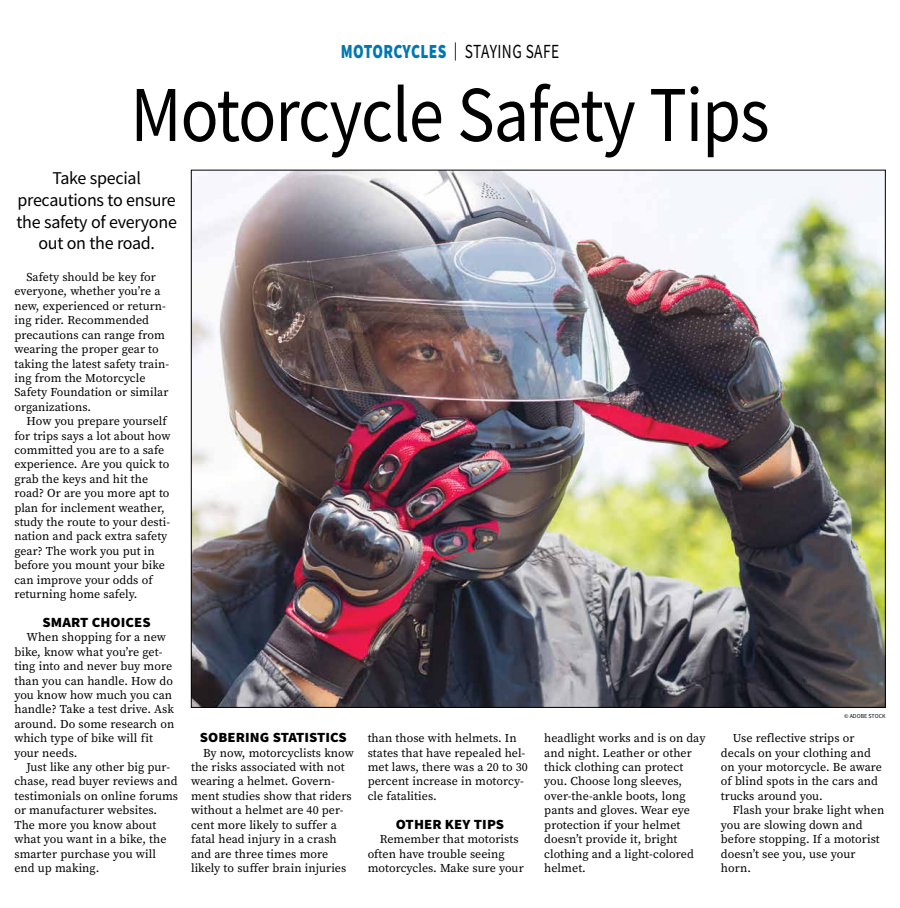
<style>
.page{position:relative;width:900px;height:908px;background:#fff}
.page>*{position:absolute;margin:0;border:0;box-sizing:border-box;transform-origin:0 0}
.t1{font:79.2px "Source Sans Pro";letter-spacing:-.015em;color:#000;scale:.89 1}
.t2{font:900 20px "Source Sans Pro";letter-spacing:.025em;color:#0077b1;scale:.77 1}
.t3{font:18px/21.6px "Source Sans Pro";letter-spacing:-.015em;color:#000;text-align:center}
.t4{font:900 14px "Source Sans Pro";letter-spacing:.005em;color:#000;scale:1.05 1}
.t5{font:12px/14.4px "Source Serif Pro";letter-spacing:.005em;color:#000}
.t6{font:6px "Source Sans Pro";color:#000}
.s1{font-weight:400;font-size:18px;color:#000}
.s2{font-weight:400;color:#000}
</style>
<div class="page">
<img style="left:193px;top:172px;width:691px;height:533px">
<h2 class="t2" style="left:341px;top:38px;width:285px">MOTORCYCLES <span class="s1">|</span> <span class="s2">STAYING SAFE</span></h2>
<h1 class="t1" style="left:130px;top:64px;width:720px">Motorcycle Safety Tips</h1>
<h3 class="t3" style="left:17px;top:167px;width:162px">Take special precautions to ensure the safety of everyone out on the road.</h3>
<p class="t5" style="left:14px;top:270px;width:156px;text-indent:12px">Safety should be key for everyone, whether you’re a new, experienced or return&shy;ing rider. Recommended precautions can range from wearing the proper gear to taking the latest safety train&shy;ing from the Motorcycle<br>Safety Foundation or similar organizations.</p>
<p class="t5" style="left:14px;top:414px;width:158px;text-indent:12px">How you prepare yourself for trips says a lot about how committed you are to a safe experience. Are you quick to grab the keys and hit the road? Or are you more apt to plan for inclement weather, study the route to your desti&shy;nation and pack extra safety gear? The work you put in before you mount your bike can improve your odds of returning home safely.</p>
<p class="t4" style="left:43px;top:612px;width:105px">SMART CHOICES</p>
<p class="t5" style="left:14px;top:630px;width:161px;text-indent:12px">When shopping for a new bike, know what you’re get&shy;ting into and never buy more than you can handle. How do you know how much you can handle? Take a test drive. Ask around. Do some research on which type of bike will fit your needs.</p>
<p class="t5" style="left:14px;top:759px;width:165px;text-indent:12px">Just like any other big pur&shy;chase, read buyer reviews and testimonials on online forums or manufacturer websites.<br>The more you know about what you want in a bike, the smarter purchase you will end up making.</p>
<p class="t4" style="left:200px;top:727px;width:141px">SOBERING STATISTICS</p>
<p class="t5" style="left:191px;top:745px;width:165px;text-indent:12px">By now, motorcyclists know the risks associated with not wearing a helmet. Govern&shy;ment studies show that riders without a helmet are 40 per&shy;cent more likely to suffer a fatal head injury in a crash and are three times more likely to suffer brain injuries</p>
<p class="t5" style="left:368px;top:730px;width:162px">than those with helmets. In states that have repealed hel&shy;met laws, there was a 20 to 30 percent increase in motorcy&shy;cle fatalities.</p>
<p class="t4" style="left:396px;top:814px;width:105px">OTHER KEY TIPS</p>
<p class="t5" style="left:368px;top:831px;width:158px;text-indent:12px">Remember that motorists often have trouble seeing motorcycles. Make sure your</p>
<p class="t6" style="left:844px;top:712px;width:43px">© ADOBE STOCK</p>
<p class="t5" style="left:544px;top:730px;width:163px">headlight works and is on day and night. Leather or other thick clothing can protect you. Choose long sleeves, over-the-ankle boots, long pants and gloves. Wear eye protection if your helmet doesn’t provide it, bright clothing and a light-colored helmet.</p>
<p class="t5" style="left:721px;top:730px;width:163px;text-indent:12px">Use reflective strips or decals on your clothing and on your motorcycle. Be aware of blind spots in the cars and trucks around you.</p>
<p class="t5" style="left:721px;top:802px;width:165px;text-indent:12px">Flash your brake light when you are slowing down and before stopping. If a motorist doesn’t see you, use your horn.</p>
</div>
